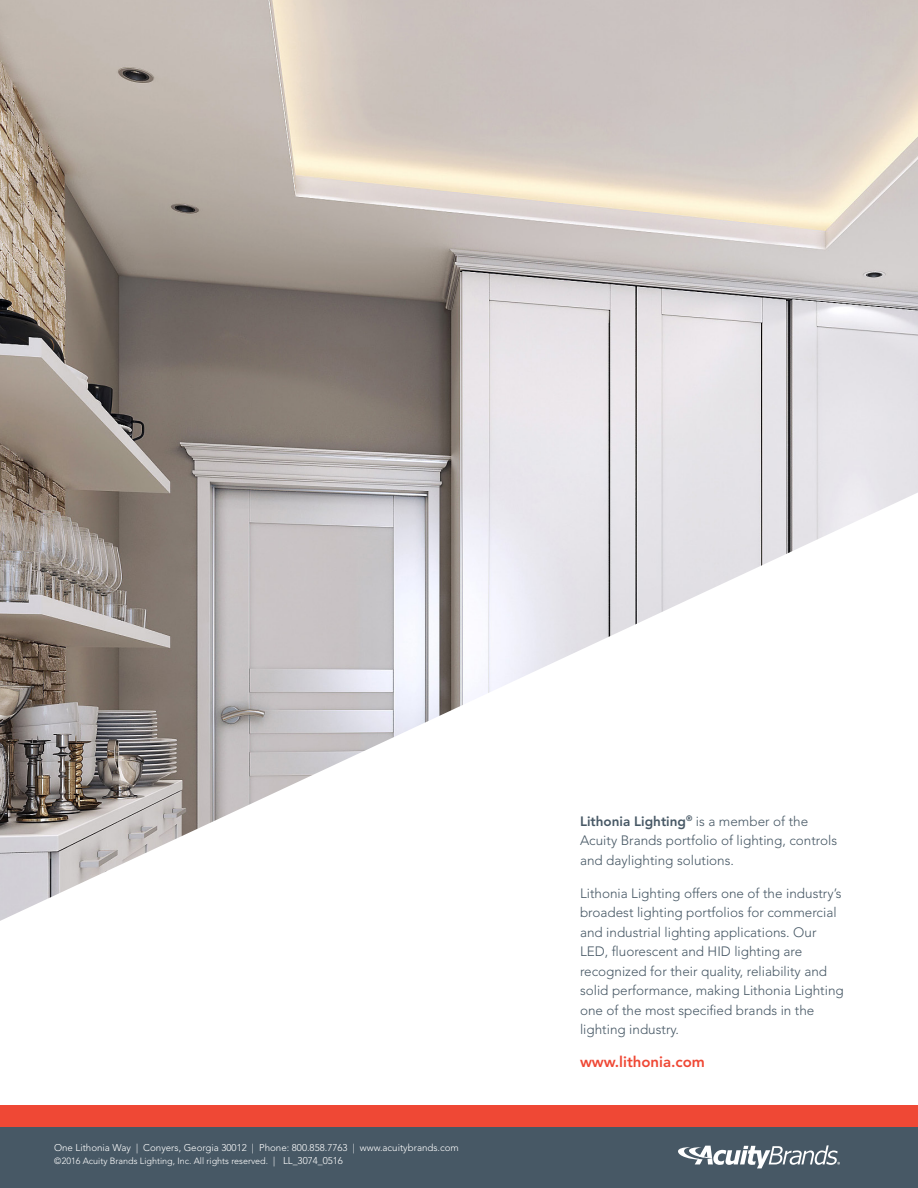
<style>
.page{position:relative;width:918px;height:1188px;background:#fff}
.page>*{position:absolute;margin:0;border:0;box-sizing:border-box;transform-origin:0 0}
.BODY_COPY{font:800 15px "Avenir LT Std";color:#ef4835}
.BODY_COPY-2{font:300 13.5px/19.5px "Avenir LT Std";color:#475865}
.t1{font:300 9.75px "Avenir LT Std";color:#fff}
.t2{font:300 9px "Avenir LT Std";color:#fff}
.s1{font-size:9.75px}
.s2{font-weight:800}
</style>
<div class="page">
<div style="left:0;top:1126px;width:918px;height:62px;background:#475865"></div>
<div style="left:0;top:1106px;width:918px;height:21px;background:#ef4835"></div>
<svg style="left:678px;top:1145px;width:162px;height:23px"></svg>
<img style="left:0;top:0;width:918px;height:921px">
<p class="t1" style="left:54px;top:1142px;width:406px">One Lithonia Way | Conyers, Georgia 30012 | Phone: 800.858.7763 | www.acuitybrands.com</p>
<p class="t2" style="left:54px;top:1155px;width:291px">©2016 Acuity Brands Lighting, Inc. All rights reserved. <span class="s1">| LL_3074_0516</span></p>
<p class="BODY_COPY-2" style="left:580px;top:812px;width:259px"><span class="s2">Lithonia Lighting</span><sup>®</sup> is a member of the<br>Acuity Brands portfolio of lighting, controls and daylighting solutions.</p>
<p class="BODY_COPY-2" style="left:580px;top:884px;width:265px">Lithonia Lighting offers one of the industry’s broadest lighting portfolios for commercial and industrial lighting applications. Our LED, fluorescent and HID lighting are recognized for their quality, reliability and solid performance, making Lithonia Lighting one of the most specified brands in the lighting industry.</p>
<p class="BODY_COPY" style="left:580px;top:1053px;width:126px">www.lithonia.com</p>
</div>
